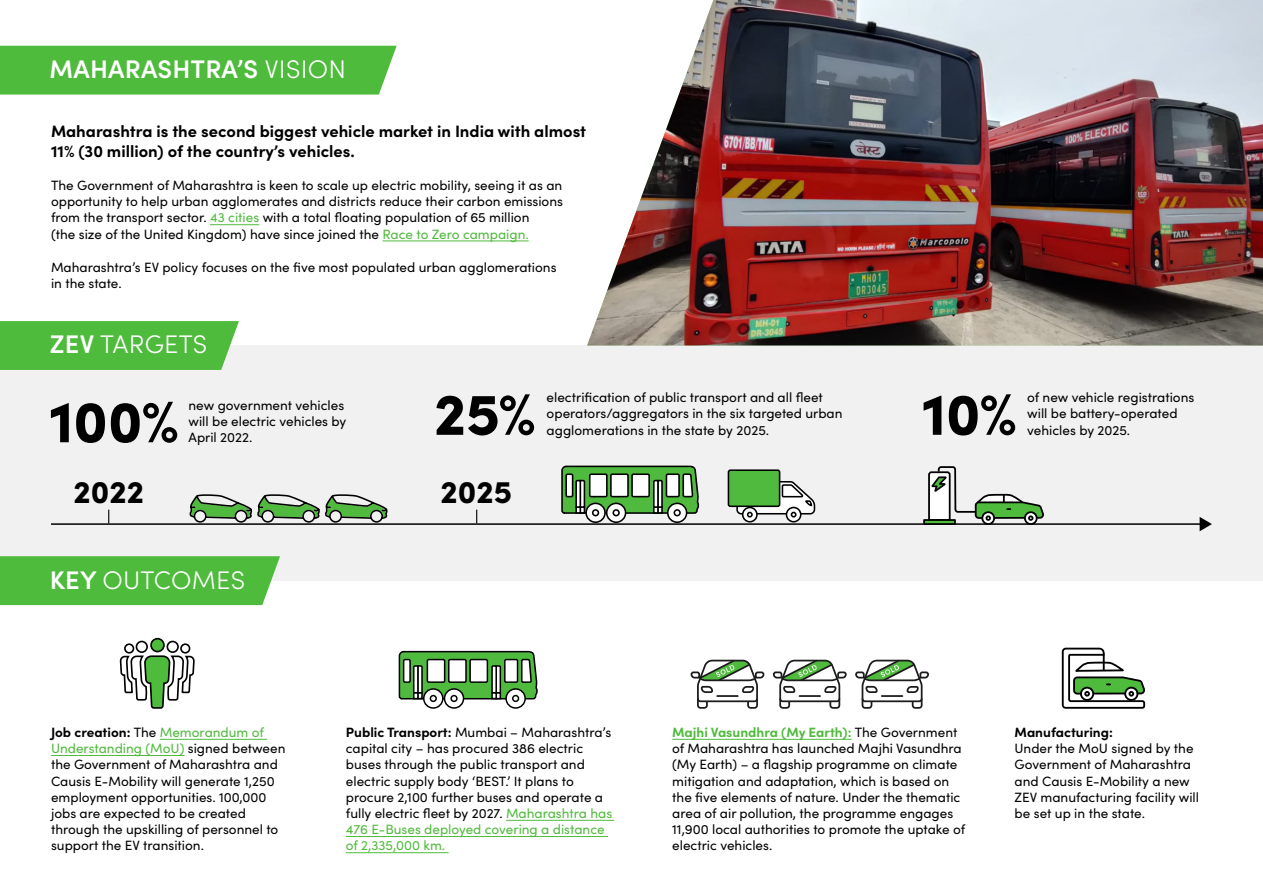
<style>
.page{position:relative;width:1263px;height:893px;background:#fff}
.page>*{position:absolute;margin:0;border:0;box-sizing:border-box;transform-origin:0 0}
.t1{font:900 58.8px "Sofia Pro";letter-spacing:-.005em;color:#000}
.t2{font:900 31.5px "Sofia Pro";color:#000}
.t3{font:300 25.5px "Sofia Pro";letter-spacing:.01em;color:#fff}
.t4{font:600 25.5px "Sofia Pro";letter-spacing:.01em;color:#fff}
.t5{font:700 16.5px/19.8px "Sofia Pro";color:#000}
.t6{font:13.5px/16.2px "Sofia Pro";color:#000}
.t7{font:700 13.5px "Sofia Pro";color:#000}
.s1{font-weight:300}
.s2{color:#4fbb3c}
.s3{font-weight:600}
.s4{font-weight:700}
.s5{font-weight:700;color:#4fbb3c}
</style>
<div class="page">
<div style="left:0;top:345px;width:1263px;height:236px;background:#f1f1f2"></div>
<div style="left:0;top:556px;width:280px;height:49px;background:#4fbb3c"></div>
<svg style="left:0;top:321px;width:239px;height:49px;background:#55bd43"></svg>
<hr style="left:160px;top:739px;width:107px;height:1px;background:#4fbb3c">
<hr style="left:51px;top:755px;width:133px;height:1px;background:#4fbb3c">
<hr style="left:506px;top:820px;width:108px;height:1px;background:#4fbb3c">
<hr style="left:346px;top:836px;width:262px;height:1px;background:#4fbb3c">
<hr style="left:346px;top:852px;width:103px;height:1px;background:#4fbb3c">
<hr style="left:672px;top:739px;width:179px;height:1px;background:#4fbb3c">
<div style="left:0;top:46px;width:397px;height:49px;background:#4fbb3c"></div>
<hr style="left:51px;top:523px;width:1151px;height:2px;background:#000">
<svg style="left:1199px;top:517px;width:13px;height:14px"></svg>
<svg style="left:108px;top:510px;width:1px;height:13px"></svg>
<div style="left:1024px;top:511px;width:13px;height:14px;border:2px solid #000;border-radius:50%"></div>
<div style="left:981px;top:511px;width:14px;height:14px;border:2px solid #000;border-radius:50%"></div>
<div style="left:923px;top:519px;width:33px;height:6px;border:2px solid #000"></div>
<svg style="left:927px;top:466px;width:117px;height:56px"></svg>
<svg style="left:476px;top:510px;width:1px;height:13px"></svg>
<svg style="left:560px;top:465px;width:140px;height:60px"></svg>
<svg style="left:668px;top:503px;width:19px;height:19px"></svg>
<div style="left:667px;top:503px;width:20px;height:20px;border:2px solid #000;border-radius:50%"></div>
<div style="left:673px;top:509px;width:8px;height:7px;border:2px solid #000;border-radius:50%"></div>
<svg style="left:189px;top:494px;width:199px;height:29px"></svg>
<div style="left:786px;top:507px;width:15px;height:15px;background:#fff;border-radius:50%"></div>
<div style="left:786px;top:507px;width:15px;height:15px;border:2px solid #000;border-radius:50%"></div>
<div style="left:742px;top:507px;width:16px;height:15px;border:2px solid #000;border-radius:50%"></div>
<svg style="left:735px;top:479px;width:81px;height:39px"></svg>
<div style="left:728px;top:470px;width:52px;height:36px;background:#4fba3d;border-radius:2px"></div>
<div style="left:728px;top:469px;width:52px;height:38px;border:2px solid #000;border-radius:2px"></div>
<hr style="left:210px;top:224px;width:49px;height:1px;background:#4fbb3c">
<hr style="left:382px;top:241px;width:147px;height:1px;background:#4fbb3c">
<img style="left:587px;top:0;width:676px;height:345px">
<svg style="left:398px;top:650px;width:140px;height:59px"></svg>
<svg style="left:506px;top:689px;width:19px;height:19px"></svg>
<div style="left:505px;top:688px;width:21px;height:21px;border:2px solid #000;border-radius:50%"></div>
<div style="left:512px;top:695px;width:7px;height:7px;border:2px solid #000;border-radius:50%"></div>
<svg style="left:690px;top:659px;width:75px;height:50px"></svg>
<svg style="left:772px;top:659px;width:75px;height:50px"></svg>
<svg style="left:855px;top:659px;width:74px;height:50px"></svg>
<svg style="left:120px;top:638px;width:75px;height:71px"></svg>
<svg style="left:1062px;top:648px;width:83px;height:61px"></svg>
<h3 class="t4" style="left:49px;top:50px;width:298px">MAHARASHTRA’S <span class="s1">VISION</span></h3>
<p class="t5" style="left:51px;top:120px;width:537px">Maharashtra is the second biggest vehicle market in India with almost<br>11% (30 million) of the country’s vehicles.</p>
<p class="t6" style="left:51px;top:176px;width:514px">The Government of Maharashtra is keen to scale up electric mobility, seeing it as an opportunity to help urban agglomerates and districts reduce their carbon emissions from the transport sector. <span class="s2">43 cities</span> with a total floating population of 65 million<br>(the size of the United Kingdom) have since joined the <span class="s2">Race to Zero campaign.</span></p>
<p class="t6" style="left:51px;top:258px;width:507px">Maharashtra’s EV policy focuses on the five most populated urban agglomerations in the state.</p>
<h3 class="t3" style="left:50px;top:326px;width:159px"><span class="s3">ZEV</span> TARGETS</h3>
<p class="t6" style="left:547px;top:389px;width:297px">electrification of public transport and all fleet operators/aggregators in the six targeted urban agglomerations in the state by 2025.</p>
<p class="t6" style="left:1027px;top:389px;width:169px">of new vehicle registrations will be battery-operated vehicles by 2025.</p>
<h1 class="t1" style="left:49px;top:375px;width:131px">100%</h1>
<h1 class="t1" style="left:434px;top:368px;width:103px">25%</h1>
<h1 class="t1" style="left:922px;top:368px;width:96px">10%</h1>
<p class="t6" style="left:189px;top:396px;width:159px">new government vehicles will be electric vehicles by<br>April 2022.</p>
<h2 class="t2" style="left:74px;top:468px;width:72px">2022</h2>
<h2 class="t2" style="left:441px;top:468px;width:73px">2025</h2>
<h3 class="t3" style="left:50px;top:561px;width:197px"><span class="s3">KEY</span> OUTCOMES</h3>
<p class="t6" style="left:51px;top:723px;width:236px"><span class="s4">Job creation:</span> The <span class="s2">Memorandum of Understanding (MoU)</span> signed between the Government of Maharashtra and Causis E-Mobility will generate 1,250 employment opportunities. 100,000 jobs are expected to be created through the upskilling of personnel to support the EV transition.</p>
<p class="t6" style="left:346px;top:723px;width:268px"><span class="s4">Public Transport:</span> Mumbai – Maharashtra’s capital city – has procured 386 electric buses through the public transport and electric supply body ‘BEST.’ It plans to procure 2,100 further buses and operate a fully electric fleet by 2027. <span class="s2">Maharashtra has 476 E-Buses deployed covering a distance of 2,335,000 km.</span></p>
<p class="t6" style="left:672px;top:723px;width:294px"><span class="s5">Majhi Vasundhra (My Earth):</span> The Government of Maharashtra has launched Majhi Vasundhra (My Earth) – a flagship programme on climate mitigation and adaptation, which is based on the five elements of nature. Under the thematic area of air pollution, the programme engages 11,900 local authorities to promote the uptake of electric vehicles.</p>
<p class="t7" style="left:1015px;top:722px;width:100px">Manufacturing:</p>
<p class="t6" style="left:1015px;top:740px;width:186px">Under the MoU signed by the<br>Government of Maharashtra and Causis E-Mobility a new<br>ZEV manufacturing facility will be set up in the state.</p>
</div>
